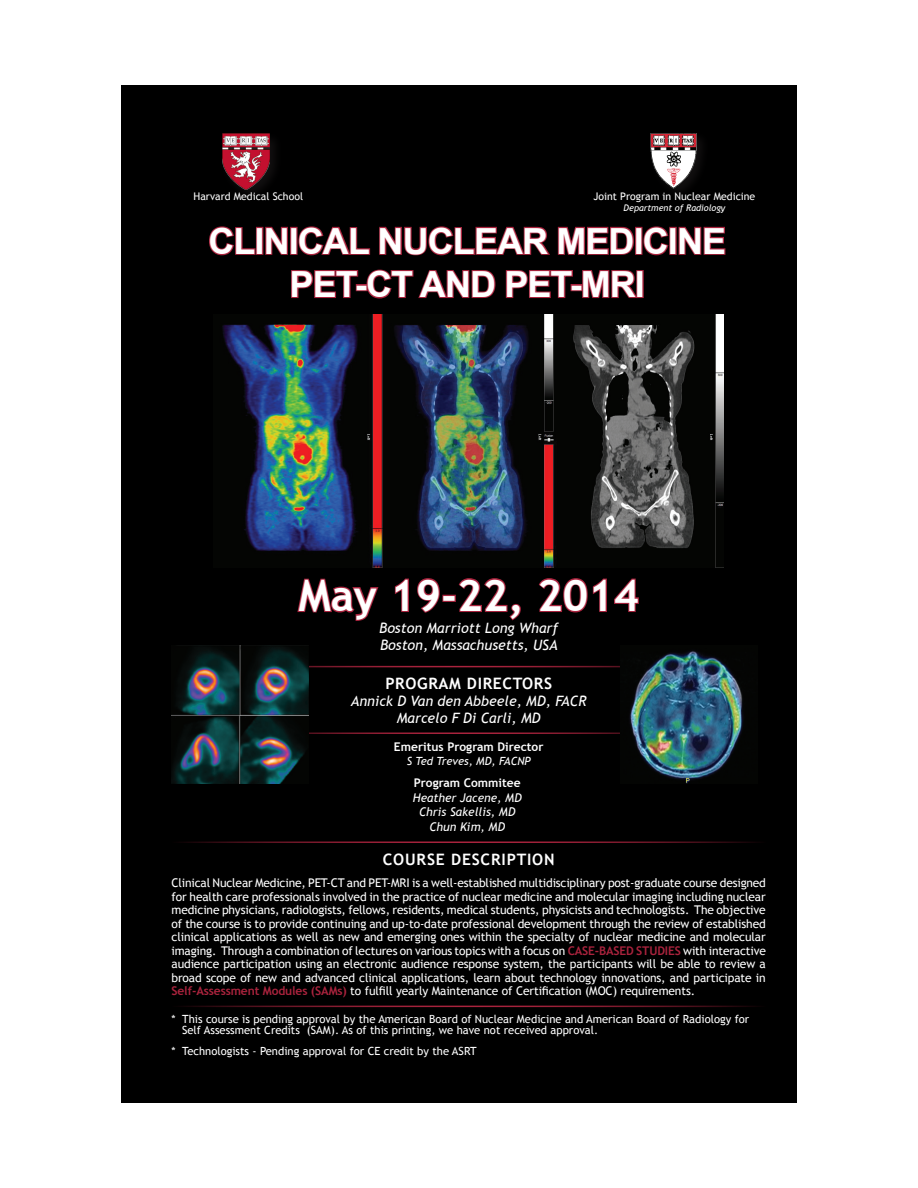
<style>
.page{position:relative;width:918px;height:1188px;background:#fff}
.page>*{position:absolute;margin:0;border:0;box-sizing:border-box;transform-origin:0 0}
.t1{font:700 43.5px "Trebuchet MS";color:#fff}
.t2{font:700 36px/43.2px "Arial";letter-spacing:-.025em;color:#fff;text-align:center}
.t3{font:700 15.75px "Trebuchet MS";letter-spacing:.04em;color:#fff}
.t4{font:italic 14.25px/17.1px "Trebuchet MS";color:#fff;text-align:center}
.t5{font:12px/13.5px "Trebuchet MS";letter-spacing:-.01em;color:#fff;text-align:justify}
.t6{font:italic 12px/14.4px "Trebuchet MS";color:#fff;text-align:center}
.t7{font:700 12px "Trebuchet MS";color:#fff}
.t8{font:11.25px/10.5px "Trebuchet MS";color:#fff}
.t9{font:italic 11.25px "Trebuchet MS";color:#fff}
.t10{font:10.5px "Trebuchet MS";color:#fff}
.t11{font:italic 9px "Trebuchet MS";color:#fff}
.s1{font-weight:700;color:#a9233d}
</style>
<div class="page">
<div style="left:121px;top:85px;width:676px;height:1018px;background:#000"></div>
<img style="left:650px;top:133px;width:47px;height:56px">
<div style="left:220px;top:131px;width:63px;height:71px;background:#231f20;opacity:.5"></div>
<img style="left:223px;top:134px;width:46px;height:55px">
<svg style="left:209px;top:226px;width:48px;height:30px"></svg>
<div style="left:256px;top:227px;width:7px;height:28px;border:2px solid #a9233d"></div>
<div style="left:669px;top:227px;width:8px;height:28px;border:2px solid #a9233d"></div>
<svg style="left:678px;top:226px;width:48px;height:29px"></svg>
<svg style="left:265px;top:226px;width:405px;height:73px"></svg>
<div style="left:636px;top:270px;width:8px;height:28px;border:2px solid #a9233d"></div>
<hr style="left:223px;top:666px;width:466px;height:1px;background:#a9233d">
<hr style="left:248px;top:733px;width:427px;height:1px;background:#a9233d">
<img style="left:222px;top:315px;width:502px;height:252px">
<img style="left:620px;top:650px;width:124px;height:134px">
<hr style="left:172px;top:1006px;width:594px;height:1px;background:#a9233d">
<svg style="left:297px;top:578px;width:82px;height:43px"></svg>
<svg style="left:394px;top:578px;width:15px;height:34px"></svg>
<svg style="left:417px;top:578px;width:23px;height:35px"></svg>
<div style="left:442px;top:595px;width:14px;height:7px;border:2px solid #a9233d"></div>
<svg style="left:458px;top:578px;width:63px;height:43px"></svg>
<svg style="left:538px;top:578px;width:101px;height:35px"></svg>
<img style="left:172px;top:645px;width:137px;height:138px">
<hr style="left:172px;top:841px;width:594px;height:2px;background:#a9233d">
<p class="t10" style="left:194px;top:190px;width:111px">Harvard Medical School</p>
<p class="t10" style="left:594px;top:190px;width:163px">Joint Program in Nuclear Medicine</p>
<p class="t11" style="left:624px;top:202px;width:103px">Department of Radiology</p>
<h2 class="t2" style="left:208px;top:221px;width:519px">CLINICAL NUCLEAR MEDICINE<br>PET-CT AND PET-MRI</h2>
<h1 class="t1" style="left:298px;top:568px;width:342px">May 19-22, 2014</h1>
<p class="t4" style="left:379px;top:619px;width:180px;text-align:left">Boston Marriott Long Wharf<br>Boston, Massachusetts, USA</p>
<h3 class="t3" style="left:385px;top:673px;width:168px">Program DirectorS</h3>
<p class="t4" style="left:351px;top:692px;width:237px">Annick D Van den Abbeele, MD, FACR<br>Marcelo F Di Carli, MD</p>
<p class="t7" style="left:394px;top:739px;width:151px">Emeritus Program Director</p>
<p class="t9" style="left:407px;top:754px;width:125px">S Ted Treves, MD, FACNP</p>
<p class="t7" style="left:414px;top:776px;width:108px">Program Commitee</p>
<p class="t6" style="left:413px;top:790px;width:110px">Heather Jacene, MD<br>Chris Sakellis, MD<br>Chun Kim, MD</p>
<h3 class="t3" style="left:383px;top:849px;width:173px">COURSE DESCRI PTION</h3>
<p class="t5" style="left:172px;top:876px;width:596px">Clinical Nuclear Medicine, PET-CT and PET-MRI is a well-established multidisciplinary post-graduate course designed for health care professionals involved in the practice of nuclear medicine and molecular imaging including nuclear medicine physicians, radiologists, fellows, residents, medical students, physicists and technologists. The objective of the course is to provide continuing and up-to-date professional development through the review of established clinical applications as well as new and emerging ones within the specialty of nuclear medicine and molecular imaging. Through a combination of lectures on various topics with a focus on <span class="s1">CASE-BASED STUDIES</span> with interactive audience participation using an electronic audience response system, the participants will be able to review a broad scope of new and advanced clinical applications, learn about technology innovations, and participate in <span class="s1">Self-Assessment Modules (SAMs)</span> to fulfill yearly Maintenance of Certification (MOC) requirements.</p>
<p class="t8" style="left:182px;top:1014px;width:569px;text-indent:-10px">* This course is pending approval by the American Board of Nuclear Medicine and American Board of Radiology for<br>Self Assessment Credits (SAM). As of this printing, we have not received approval.</p>
<p class="t8" style="left:172px;top:1045px;width:307px">* Technologists - Pending approval for CE credit by the ASRT</p>
</div>
